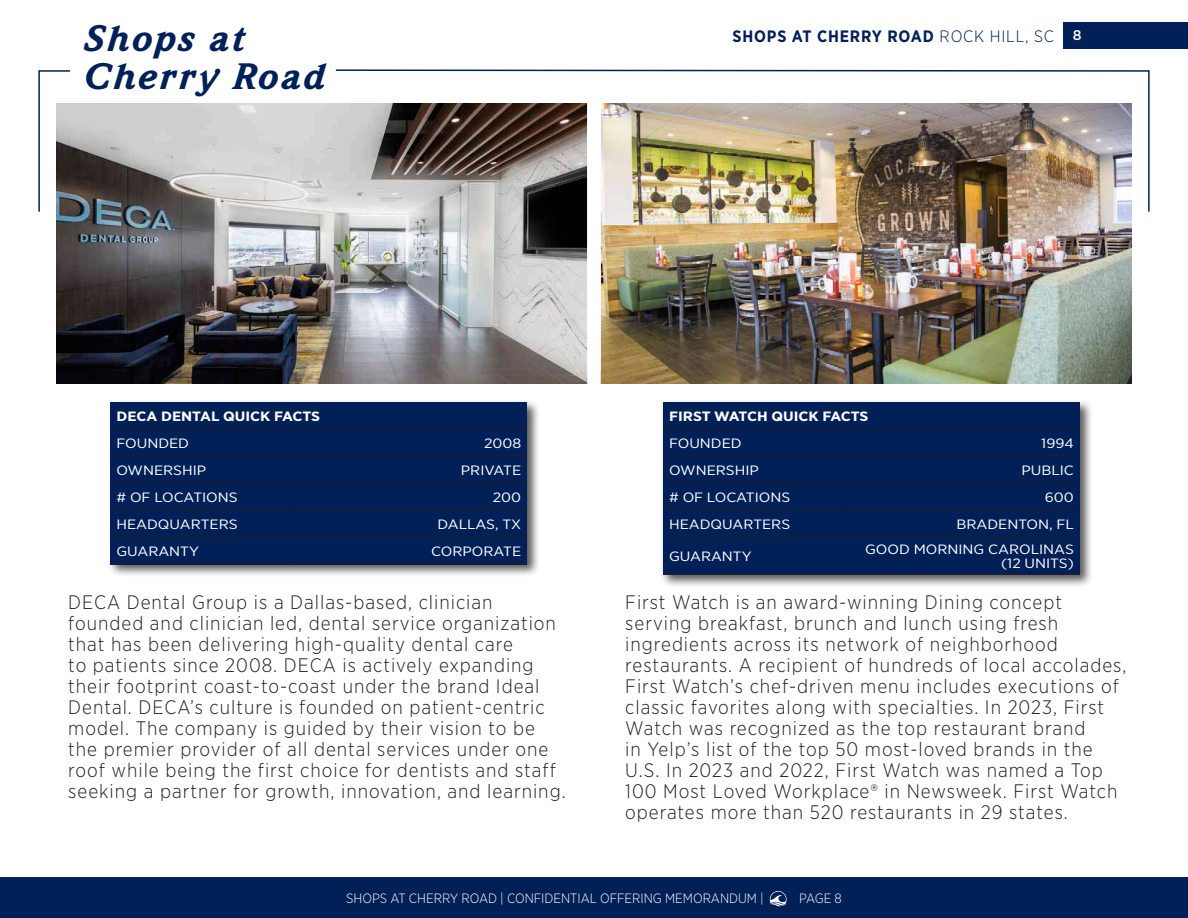
<style>
.page{position:relative;width:1188px;height:918px;background:#fff}
.page>*{position:absolute;margin:0;border:0;box-sizing:border-box;transform-origin:0 0}
.t1{font:italic 900 37.5px/37.5px "Weidemann IT Cby BT";letter-spacing:.05em;color:#002057}
.t2{font:300 19.5px/21px "Gotham Narrow";letter-spacing:.05em;color:#231f20}
.t3{font:700 16.5px "Gotham Narrow";letter-spacing:.05em;color:#002057}
.t4{font:13.5px/13.5px "Gotham Narrow";color:#fff;text-align:right;scale:1.2 1}
.t5{font:300 13.5px "Gotham Narrow";color:#fff}
.t6{font:700 13.5px "Gotham Narrow";color:#fff;scale:1.2 1}
.s1{font-weight:300}
.s2{font-family:"Gotham";font-weight:500;font-size:13.95px;color:#fff}
</style>
<div class="page">
<img style="left:56px;top:104px;width:1076px;height:279px">
<div style="left:108px;top:399px;width:433px;height:179px;background:#231f20;opacity:.75"></div>
<div style="left:110px;top:402px;width:417px;height:162px;background:#002057"></div>
<hr style="left:110px;top:429px;width:183px;height:1px;background:#231f20">
<hr style="left:293px;top:429px;width:234px;height:1px;background:#231f20">
<hr style="left:110px;top:456px;width:183px;height:1px;background:#231f20">
<hr style="left:293px;top:456px;width:234px;height:1px;background:#231f20">
<hr style="left:110px;top:483px;width:183px;height:1px;background:#231f20">
<hr style="left:293px;top:483px;width:234px;height:1px;background:#231f20">
<hr style="left:110px;top:510px;width:183px;height:1px;background:#231f20">
<hr style="left:293px;top:510px;width:234px;height:1px;background:#231f20">
<hr style="left:110px;top:537px;width:183px;height:1px;background:#231f20">
<hr style="left:293px;top:537px;width:234px;height:1px;background:#231f20">
<hr style="left:110px;top:564px;width:183px;height:1px;background:#231f20">
<hr style="left:293px;top:564px;width:234px;height:1px;background:#231f20">
<div style="left:660px;top:399px;width:433px;height:189px;background:#231f20;opacity:.75"></div>
<div style="left:663px;top:402px;width:417px;height:172px;background:#002057"></div>
<hr style="left:663px;top:429px;width:182px;height:1px;background:#231f20">
<hr style="left:845px;top:429px;width:235px;height:1px;background:#231f20">
<hr style="left:663px;top:456px;width:182px;height:1px;background:#231f20">
<hr style="left:845px;top:456px;width:235px;height:1px;background:#231f20">
<hr style="left:663px;top:483px;width:182px;height:1px;background:#231f20">
<hr style="left:845px;top:483px;width:235px;height:1px;background:#231f20">
<hr style="left:663px;top:510px;width:182px;height:1px;background:#231f20">
<hr style="left:845px;top:510px;width:235px;height:1px;background:#231f20">
<hr style="left:663px;top:537px;width:182px;height:1px;background:#231f20">
<hr style="left:845px;top:537px;width:235px;height:1px;background:#231f20">
<hr style="left:663px;top:574px;width:182px;height:1px;background:#231f20">
<hr style="left:845px;top:574px;width:235px;height:1px;background:#231f20">
<div style="left:587px;top:100px;width:14px;height:288px;background:#fff"></div>
<div style="left:1063px;top:22px;width:125px;height:26px;background:#002057"></div>
<div style="left:0;top:878px;width:1188px;height:40px;background:#002057"></div>
<svg style="left:770px;top:891px;width:17px;height:16px"></svg>
<svg style="left:38px;top:70px;width:34px;height:143px"></svg>
<img style="left:334px;top:69px;width:816px;height:144px">
<h1 class="t1" style="left:85px;top:19px;width:243px">Shops at<br>Cherry Road</h1>
<p class="t3" style="left:733px;top:25px;width:351px">SHOPS AT CHERRY ROAD <span class="s1">ROCK HILL, SC</span> <span class="s2">8</span></p>
<p class="t6" style="left:116px;top:407px;width:171px">DECA DENTAL QUICK FACTS</p>
<p class="t4" style="left:116px;top:436px;width:62px">FOUNDED</p>
<p class="t4" style="left:484px;top:436px;width:32px">2008</p>
<p class="t4" style="left:116px;top:463px;width:76px">OWNERSHIP</p>
<p class="t4" style="left:461px;top:463px;width:52px">PRIVATE</p>
<p class="t4" style="left:116px;top:490px;width:103px"># OF LOCATIONS</p>
<p class="t4" style="left:493px;top:490px;width:25px">200</p>
<p class="t4" style="left:116px;top:517px;width:102px">HEADQUARTERS</p>
<p class="t4" style="left:438px;top:517px;width:71px">DALLAS, TX</p>
<p class="t4" style="left:116px;top:544px;width:70px">GUARANTY</p>
<p class="t4" style="left:431px;top:544px;width:76px">CORPORATE</p>
<p class="t2" style="left:68px;top:591px;width:499px">DECA Dental Group is a Dallas-based, clinician founded and clinician led, dental service organization that has been delivering high-quality dental care<br>to patients since 2008. DECA is actively expanding their footprint coast-to-coast under the brand Ideal Dental. DECA’s culture is founded on patient-centric model. The company is guided by their vision to be the premier provider of all dental services under one roof while being the first choice for dentists and staff seeking a partner for growth, innovation, and learning.</p>
<p class="t6" style="left:669px;top:407px;width:168px">FIRST WATCH QUICK FACTS</p>
<p class="t4" style="left:669px;top:436px;width:62px">FOUNDED</p>
<p class="t4" style="left:1041px;top:436px;width:29px">1994</p>
<p class="t4" style="left:669px;top:463px;width:76px">OWNERSHIP</p>
<p class="t4" style="left:1021px;top:463px;width:45px">PUBLIC</p>
<p class="t4" style="left:669px;top:490px;width:103px"># OF LOCATIONS</p>
<p class="t4" style="left:1045px;top:490px;width:26px">600</p>
<p class="t4" style="left:669px;top:517px;width:102px">HEADQUARTERS</p>
<p class="t4" style="left:956px;top:517px;width:99px">BRADENTON, FL</p>
<p class="t4" style="left:669px;top:549px;width:70px">GUARANTY</p>
<p class="t4" style="left:865px;top:542px;width:176px">GOOD MORNING CAROLINAS (12 UNITS)</p>
<p class="t2" style="left:625px;top:591px;width:503px">First Watch is an award-winning Dining concept serving breakfast, brunch and lunch using fresh ingredients across its network of neighborhood restaurants. A recipient of hundreds of local accolades, First Watch’s chef-driven menu includes executions of classic favorites along with specialties. In 2023, First Watch was recognized as the top restaurant brand<br>in Yelp’s list of the top 50 most-loved brands in the U.S. In 2023 and 2022, First Watch was named a Top 100 Most Loved Workplace® in Newsweek. First Watch operates more than 520 restaurants in 29 states.</p>
<p class="t5" style="left:346px;top:890px;width:419px">SHOPS AT CHERRY ROAD | CONFIDENTIAL OFFERING MEMORANDUM |</p>
<p class="t5" style="left:799px;top:890px;width:44px">PAGE 8</p>
</div>
